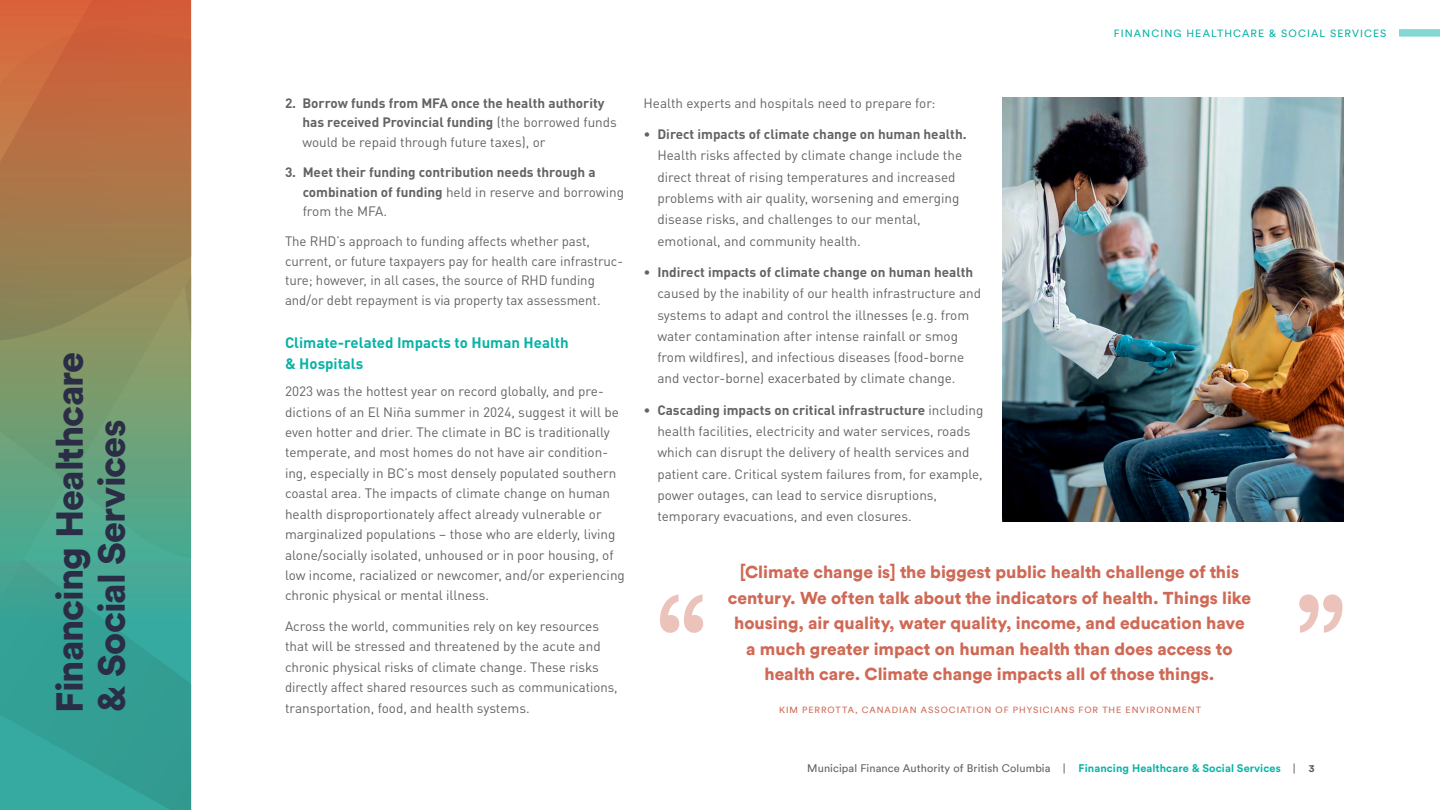
<style>
.page{position:relative;width:1440px;height:810px;background:#fff}
.page>*{position:absolute;margin:0;border:0;box-sizing:border-box;transform-origin:0 0}
.t1{font:900 37.5px/42px "Circular";letter-spacing:-.025em;color:#2a2d45}
.t2{font:900 17.25px/25.5px "Circular";color:#cf6955;text-align:center}
.t3{font:700 15px/21.1px "DINOT";color:#08b2a6}
.t4{font:13.5px/21.3px "DINOT";color:#636363}
.t5{font:700 13.5px/19.6px "DINOT";color:#636363}
.t6{font:10.95px "Circular";letter-spacing:.01em;color:#636363}
.t7{font:10.5px "Circular";letter-spacing:.105em;color:#08b2a6}
.t8{font:9px "Circular";letter-spacing:.105em;color:#cf6955}
.s1{font-weight:400}
.s2{font-weight:700}
.s3{font-family:"Circular Std";font-weight:700;color:#08b2a6}
.s4{font-family:"Circular Std";font-weight:700;font-size:10.5px;color:#54576a}
</style>
<div class="page">
<div style="left:1399px;top:29px;width:41px;height:8px;background:#83d8d2"></div>
<div style="left:0;top:0;width:192px;height:28px;background:#d55e39"></div>
<svg style="left:0;top:28px;width:192px;height:782px;background:#759171"></svg>
<img style="left:1002px;top:98px;width:341px;height:423px">
<svg style="left:1299px;top:594px;width:44px;height:39px"></svg>
<svg style="left:660px;top:594px;width:43px;height:39px"></svg>
<h1 class="t1" style="left:48px;top:712px;width:362px;rotate:-90deg">Financing Healthcare &amp; Social Services</h1>
<p class="t7" style="left:1114px;top:27px;width:274px">FINANCING HEALTHCARE &amp; SOCIAL SERVICES</p>
<p class="t5" style="left:302px;top:93px;width:316px;text-indent:-17px">2. Borrow funds from MFA once the health authority has received Provincial funding <span class="s1">(the borrowed funds would be repaid through future taxes), or</span></p>
<p class="t5" style="left:303px;top:162px;width:323px;text-indent:-18px">3. Meet their funding contribution needs through a combination of funding <span class="s1">held in reserve and borrowing from the MFA.</span></p>
<p class="t4" style="left:285px;top:231px;width:340px;line-height:19.6px">The RHD’s approach to funding affects whether past, current, or future taxpayers pay for health care infrastruc&shy;ture; however, in all cases, the source of RHD funding and/or debt repayment is via property tax assessment.</p>
<p class="t3" style="left:285px;top:331px;width:285px">Climate-related Impacts to Human Health &amp; Hospitals</p>
<p class="t4" style="left:285px;top:381px;width:341px;line-height:20.4px">2023 was the hottest year on record globally, and pre&shy;dictions of an El Niña summer in 2024, suggest it will be even hotter and drier. The climate in BC is traditionally temperate, and most homes do not have air condition&shy;ing, especially in BC’s most densely populated southern coastal area. The impacts of climate change on human health disproportionately affect already vulnerable or marginalized populations – those who are elderly, living alone/socially isolated, unhoused or in poor housing, of low income, racialized or newcomer, and/or experiencing chronic physical or mental illness.</p>
<p class="t4" style="left:285px;top:616px;width:334px;line-height:20.4px">Across the world, communities rely on key resources that will be stressed and threatened by the acute and chronic physical risks of climate change. These risks directly affect shared resources such as communications, transportation, food, and health systems.</p>
<p class="t4" style="left:644px;top:92px;width:294px">Health experts and hospitals need to prepare for:</p>
<p class="t4" style="left:657px;top:123px;width:311px;text-indent:-14px">• <span class="s2">Direct impacts of climate change on human health.<br></span>Health risks affected by climate change include the direct threat of rising temperatures and increased problems with air quality, worsening and emerging disease risks, and challenges to our mental, emotional, and community health.</p>
<p class="t4" style="left:657px;top:261px;width:325px;text-indent:-14px">• <span class="s2">Indirect impacts of climate change on human health </span>caused by the inability of our health infrastructure and systems to adapt and control the illnesses (e.g. from water contamination after intense rainfall or smog from wildfires), and infectious diseases (food-borne and vector-borne) exacerbated by climate change.</p>
<p class="t4" style="left:657px;top:399px;width:327px;text-indent:-14px">• <span class="s2">Cascading impacts on critical infrastructure</span> including health facilities, electricity and water services, roads which can disrupt the delivery of health services and patient care. Critical system failures from, for example, power outages, can lead to service disruptions, temporary evacuations, and even closures.</p>
<p class="t2" style="left:728px;top:559px;width:525px">[Climate change is] the biggest public health challenge of this century. We often talk about the indicators of health. Things like housing, air quality, water quality, income, and education have a much greater impact on human health than does access to health care. Climate change impacts all of those things.</p>
<p class="t8" style="left:779px;top:704px;width:423px">KIM PERROTTA, CANADIAN ASSOCIATION OF PHYSICIANS FOR THE ENVIRONMENT</p>
<p class="t6" style="left:807px;top:761px;width:509px">Municipal Finance Authority of British Columbia | <span class="s3">Financing Healthcare &amp; Social Services</span> | <span class="s4">3</span></p>
</div>
